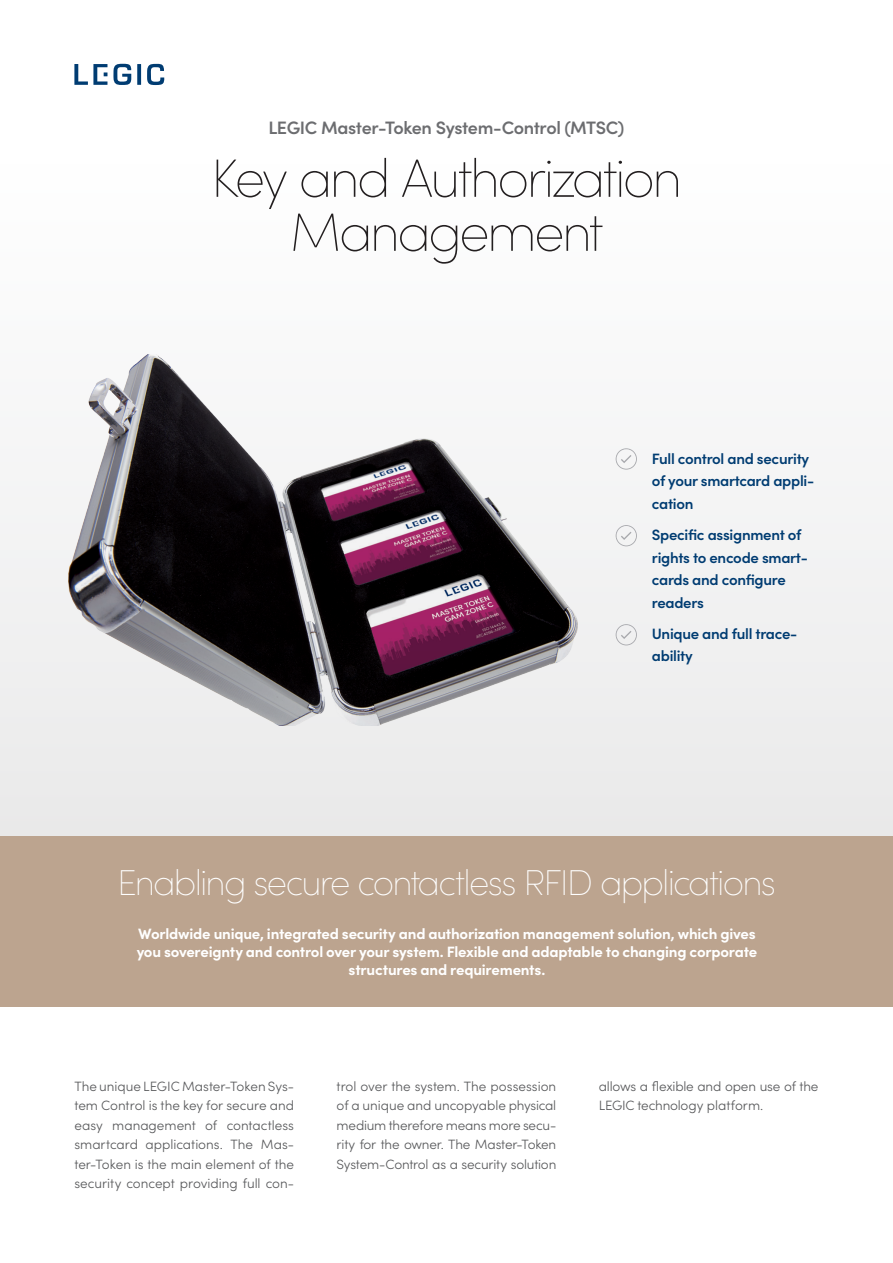
<style>
.page{position:relative;width:893px;height:1263px;background:#fff}
.page>*{position:absolute;margin:0;border:0;box-sizing:border-box;transform-origin:0 0}
.t1{font:200 54px/54px "Sofia Pro";letter-spacing:-.05em;color:#231f20;text-align:center}
.t2{font:200 36px "Sofia Pro";letter-spacing:-.05em;color:#fff}
.t3{font:600 18px "Sofia Pro";letter-spacing:-.02em;color:#6c6d70}
.t4{font:700 15px/18px "Sofia Pro";letter-spacing:-.015em;color:#fff;text-align:center}
.t5{font:600 15px/22.5px "Sofia Pro";letter-spacing:-.02em;color:#003c72}
.t6{font:300 13.5px/19.5px "Sofia Pro";letter-spacing:-.015em;color:#57585a;text-align:justify}
</style>
<div class="page">
<div style="left:0;top:158px;width:893px;height:679px;background:#f6f6f6"></div>
<img style="left:68px;top:354px;width:510px;height:371px">
<svg style="left:137px;top:64px;width:4px;height:21px"></svg>
<svg style="left:147px;top:64px;width:17px;height:21px"></svg>
<svg style="left:113px;top:64px;width:18px;height:21px"></svg>
<svg style="left:74px;top:64px;width:33px;height:21px"></svg>
<div style="left:0;top:837px;width:893px;height:170px;background:#bca48f"></div>
<svg style="left:616px;top:525px;width:21px;height:21px"></svg>
<svg style="left:616px;top:624px;width:21px;height:21px"></svg>
<svg style="left:616px;top:448px;width:21px;height:22px"></svg>
<p class="t3" style="left:269px;top:114px;width:357px">LEGIC Master-Token System-Control (MTSC)</p>
<p class="t1" style="left:211px;top:148px;width:473px">Key and Authorization<br>Management</p>
<p class="t5" style="left:652px;top:446px;width:164px">Full control and security of your smartcard appli&shy;cation</p>
<p class="t5" style="left:652px;top:522px;width:157px">Specific assignment of rights to encode smart&shy;cards and configure readers</p>
<p class="t5" style="left:652px;top:621px;width:147px">Unique and full trace&shy;ability</p>
<p class="t2" style="left:117px;top:856px;width:660px">Enabling secure contactless RFID applications</p>
<p class="t4" style="left:137px;top:923px;width:622px">Worldwide unique, integrated security and authorization management solution, which gives you sovereignty and control over your system. Flexible and adaptable to changing corporate structures and requirements.</p>
<p class="t6" style="left:74px;top:1076px;width:221px">The unique LEGIC Master-Token Sys&shy;tem Control is the key for secure and easy management of contactless smartcard applications. The Mas&shy;ter-Token is the main element of the security concept providing full con-</p>
<p class="t6" style="left:337px;top:1076px;width:221px">trol over the system. The possession of a unique and uncopyable physical medium therefore means more secu&shy;rity for the owner. The Master-Token System-Control as a security solution</p>
<p class="t6" style="left:599px;top:1076px;width:221px">allows a flexible and open use of the<br>LEGIC technology platform.</p>
</div>
